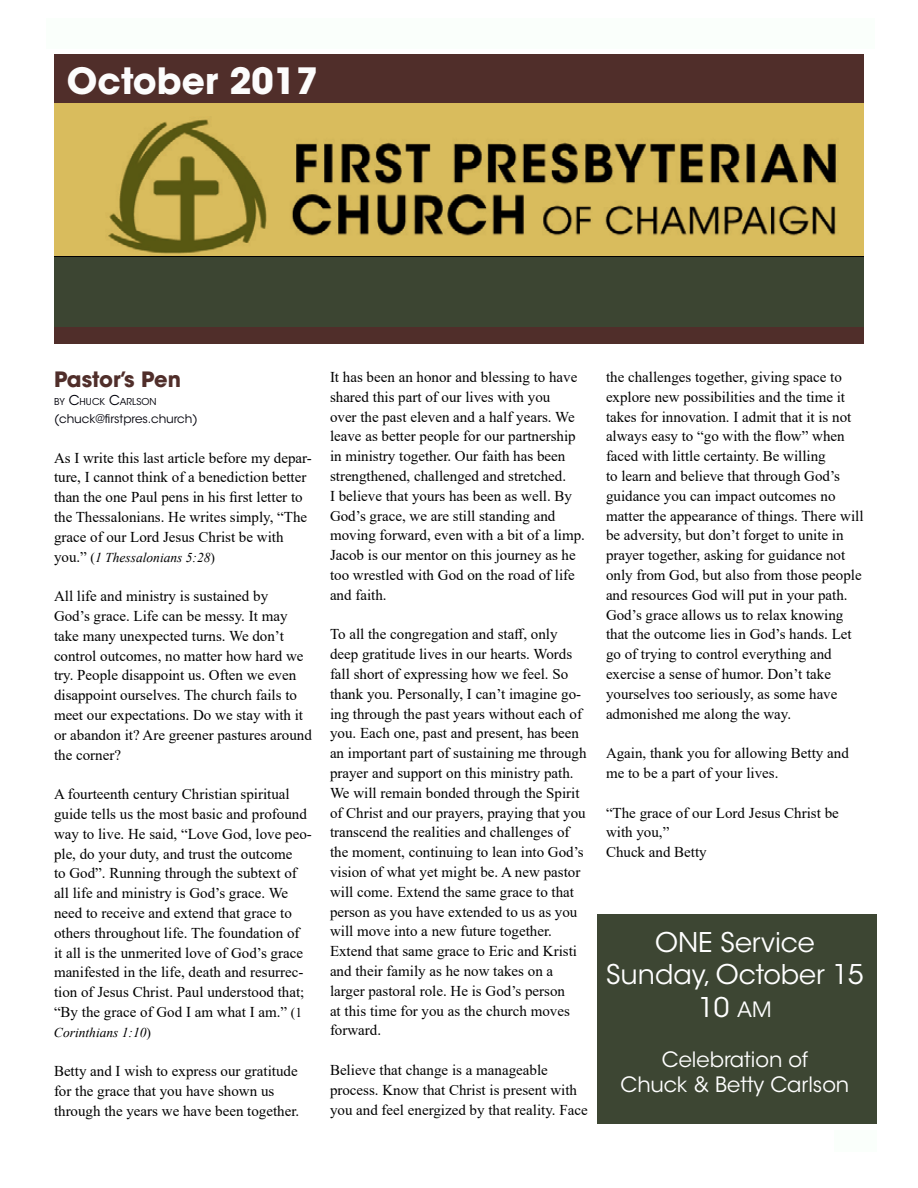
<style>
.page{position:relative;width:918px;height:1188px;background:#fff}
.page>*{position:absolute;margin:0;border:0;box-sizing:border-box;transform-origin:0 0}
.t1{font:700 36px "ITC Avant Garde Std";color:#fcfcfc}
.t2{font:27px/32.4px "ITC Avant Garde Std";color:#fff;text-align:center}
.t3{font:21px/25.2px "ITC Avant Garde Std";color:#fff;text-align:center}
.t4{font:700 21px "ITC Avant Garde Std";color:#502e2a}
.t5{font:15px/19.8px "Times New Roman";color:#000}
.t6{font:italic 13.5px "Times New Roman";color:#000}
.t7{font:12px "ITC Avant Garde Std";letter-spacing:-.005em;color:#00000a}
.t8{font:9.45px "ITC Avant Garde Std";color:#00000a}
.s1{font-size:13.5px}
.s2{font-style:inherit}
.s3{font-style:normal;font-size:15px}
.s4{font-style:normal}
.s5{font-size:21px}
</style>
<div class="page">
<div style="left:597px;top:914px;width:280px;height:209px;background:#3d4633"></div>
<div style="left:834px;top:1130px;width:43px;height:22px;background:#fafffb"></div>
<img style="left:54px;top:55px;width:810px;height:288px">
<img style="left:105px;top:116px;width:734px;height:140px">
<div style="left:54px;top:256px;width:810px;height:71px;background:#3c4532"></div>
<div style="left:46px;top:18px;width:828px;height:31px;background:#fafffb"></div>
<h1 class="t1" style="left:67px;top:58px;width:253px">October 2017</h1>
<h3 class="t4" style="left:54px;top:366px;width:128px">Pastor’s Pen</h3>
<p class="t8" style="left:54px;top:396px;width:104px">BY <span class="s1">C</span>HUCK <span class="s1">C</span>ARLSON</p>
<p class="t7" style="left:54px;top:411px;width:145px"><span class="s2">(</span>chuck@firstpres.church<span class="s2">)</span></p>
<p class="t5" style="left:54px;top:447px;width:259px">As I write this last article before my depar&shy;ture, I cannot think of a benediction better than the one Paul pens in his first letter to the Thessalonians. He writes simply, “The grace of our Lord Jesus Christ be with</p>
<p class="t6" style="left:54px;top:548px;width:163px"><span class="s3">you.”</span> <span class="s4">(</span>1 Thessalonians 5:28<span class="s4">)</span></p>
<p class="t5" style="left:54px;top:586px;width:259px">All life and ministry is sustained by<br>God’s grace. Life can be messy. It may take many unexpected turns. We don’t control outcomes, no matter how hard we try. People disappoint us. Often we even disappoint ourselves. The church fails to meet our expectations. Do we stay with it or abandon it? Are greener pastures around the corner?</p>
<p class="t5" style="left:54px;top:784px;width:259px">A fourteenth century Christian spiritual guide tells us the most basic and profound way to live. He said, “Love God, love peo&shy;ple, do your duty, and trust the outcome<br>to God”. Running through the subtext of all life and ministry is God’s grace. We need to receive and extend that grace to others throughout life. The foundation of<br>it all is the unmerited love of God’s grace manifested in the life, death and resurrec&shy;tion of Jesus Christ. Paul understood that; “By the grace of God I am what I am.” <span class="s1">(1</span></p>
<p class="t6" style="left:54px;top:1023px;width:99px">Corinthians 1:10<span class="s4">)</span></p>
<p class="t5" style="left:54px;top:1061px;width:247px">Betty and I wish to express our gratitude for the grace that you have shown us through the years we have been together.</p>
<p class="t5" style="left:330px;top:367px;width:256px">It has been an honor and blessing to have shared this part of our lives with you<br>over the past eleven and a half years. We leave as better people for our partnership in ministry together. Our faith has been strengthened, challenged and stretched.<br>I believe that yours has been as well. By God’s grace, we are still standing and moving forward, even with a bit of a limp.<br>Jacob is our mentor on this journey as he too wrestled with God on the road of life and faith.</p>
<p class="t5" style="left:330px;top:624px;width:258px">To all the congregation and staff, only deep gratitude lives in our hearts. Words fall short of expressing how we feel. So thank you. Personally, I can’t imagine go&shy;ing through the past years without each of you. Each one, past and present, has been an important part of sustaining me through prayer and support on this ministry path.<br>We will remain bonded through the Spirit of Christ and our prayers, praying that you transcend the realities and challenges of the moment, continuing to lean into God’s vision of what yet might be. A new pastor will come. Extend the same grace to that person as you have extended to us as you will move into a new future together.<br>Extend that same grace to Eric and Kristi and their family as he now takes on a larger pastoral role. He is God’s person<br>at this time for you as the church moves forward.</p>
<p class="t5" style="left:330px;top:1060px;width:259px">Believe that change is a manageable process. Know that Christ is present with you and feel energized by that reality. Face</p>
<p class="t5" style="left:606px;top:367px;width:259px">the challenges together, giving space to explore new possibilities and the time it takes for innovation. I admit that it is not always easy to “go with the flow” when faced with little certainty. Be willing<br>to learn and believe that through God’s guidance you can impact outcomes no matter the appearance of things. There will be adversity, but don’t forget to unite in prayer together, asking for guidance not only from God, but also from those people and resources God will put in your path.<br>God’s grace allows us to relax knowing that the outcome lies in God’s hands. Let go of trying to control everything and exercise a sense of humor. Don’t take yourselves too seriously, as some have admonished me along the way.</p>
<p class="t5" style="left:606px;top:743px;width:244px">Again, thank you for allowing Betty and me to be a part of your lives.</p>
<p class="t5" style="left:606px;top:802px;width:234px">“The grace of our Lord Jesus Christ be with you,”<br>Chuck and Betty</p>
<h2 class="t2" style="left:606px;top:926px;width:259px">ONE Service<br>Sunday, October 15<br>10 <span class="s5">AM</span></h2>
<h3 class="t3" style="left:621px;top:1047px;width:230px">Celebration of<br>Chuck &amp; Betty Carlson</h3>
</div>
